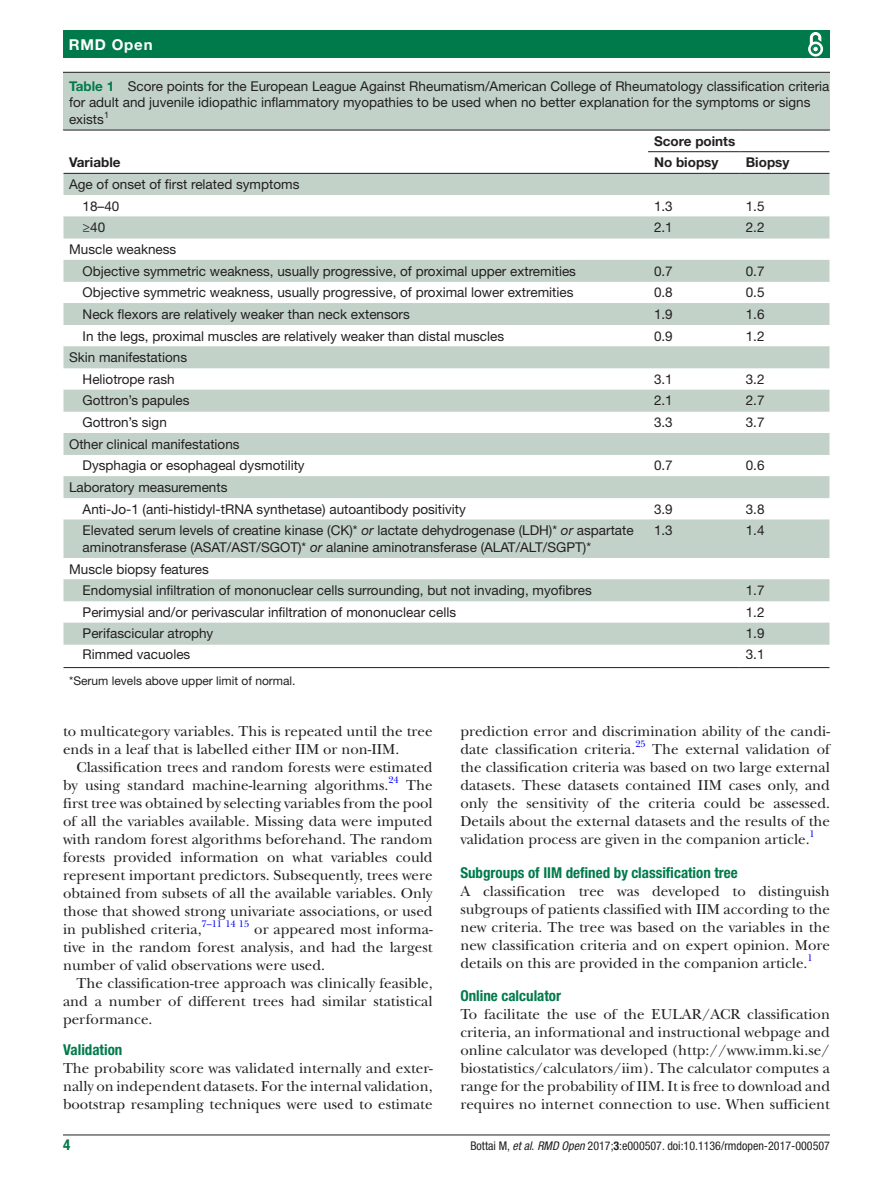
<style>
.page{position:relative;width:893px;height:1191px;background:#fff}
.page>*{position:absolute;margin:0;border:0;box-sizing:border-box;transform-origin:0 0}
.t1{font:15px/18px "New Baskerville";color:#231f20;text-align:justify}
.t2{font:700 condensed 15px "Helvetica Neue LT Std";color:#007a4b}
.t3{font:700 15px "Helvetica Neue LT Std";letter-spacing:.055em;color:#fff}
.t4{font:13.5px/21.6px "Helvetica Neue LT Std";color:#231f20}
.t5{font:700 13.5px/21.6px "Helvetica Neue LT Std";color:#231f20}
.t6{font:condensed 12px "Helvetica Neue LT Std";color:#231f20}
.t7{font:12px "Helvetica Neue LT Std";color:#231f20}
.t8{font:9.9px "New Baskerville";color:#00f}
.s1{font-weight:700;color:#007a4b}
.s2{font-style:italic}
.s3{font-weight:700}
</style>
<div class="page">
<hr style="left:63px;top:1134px;width:767px;height:1px;background:#231f20">
<div style="left:63px;top:31px;width:767px;height:27px;background:#007a4b"></div>
<svg style="left:808px;top:32px;width:16px;height:25px"></svg>
<div style="left:812px;top:45px;width:7px;height:8px;border:1px solid #007a4b;border-radius:50%"></div>
<div style="left:63px;top:73px;width:767px;height:612px;background:#c2d2c9"></div>
<hr style="left:63px;top:72px;width:767px;height:1px;background:#231f20">
<div style="left:64px;top:131px;width:766px;height:553px;background:#fff"></div>
<svg style="left:64px;top:174px;width:766px;height:470px"></svg>
<hr style="left:63px;top:173px;width:585px;height:1px;background:#231f20">
<hr style="left:63px;top:130px;width:585px;height:1px;background:#231f20">
<hr style="left:648px;top:130px;width:92px;height:1px;background:#231f20">
<hr style="left:740px;top:130px;width:90px;height:1px;background:#231f20">
<hr style="left:648px;top:151px;width:92px;height:1px;background:#231f20">
<hr style="left:648px;top:173px;width:92px;height:1px;background:#231f20">
<hr style="left:740px;top:151px;width:90px;height:1px;background:#231f20">
<hr style="left:740px;top:173px;width:90px;height:1px;background:#231f20">
<hr style="left:648px;top:667px;width:92px;height:1px;background:#231f20">
<hr style="left:63px;top:667px;width:585px;height:1px;background:#231f20">
<hr style="left:740px;top:667px;width:90px;height:1px;background:#231f20">
<svg style="left:63px;top:130px;width:1px;height:390px"></svg>
<hr style="left:63px;top:520px;width:1px;height:38px;background:#fff">
<svg style="left:63px;top:558px;width:1px;height:126px"></svg>
<hr style="left:63px;top:684px;width:767px;height:2px;background:#fff">
<p class="t3" style="left:69px;top:35px;width:85px">RMD Open</p>
<p class="t4" style="left:69px;top:77px;width:762px;line-height:16.5px"><span class="s1">Table 1</span> Score points for the European League Against Rheumatism/American College of Rheumatology classification criteria for adult and juvenile idiopathic inflammatory myopathies to be used when no better explanation for the symptoms or signs exists<sup>1</sup></p>
<p class="t5" style="left:69px;top:151px;width:53px">Variable</p>
<p class="t5" style="left:654px;top:130px;width:83px">Score points<br>No biopsy</p>
<p class="t5" style="left:746px;top:151px;width:45px">Biopsy</p>
<p class="t4" style="left:83px;top:173px;width:218px;text-indent:-14px">Age of onset of first related symptoms<br>18–40</p>
<p class="t4" style="left:654px;top:195px;width:20px">1.3</p>
<p class="t4" style="left:746px;top:195px;width:20px">1.5</p>
<p class="t4" style="left:83px;top:216px;width:24px">≥40</p>
<p class="t4" style="left:654px;top:216px;width:20px">2.1</p>
<p class="t4" style="left:746px;top:216px;width:20px">2.2</p>
<p class="t4" style="left:83px;top:238px;width:495px;text-indent:-14px">Muscle weakness<br>Objective symmetric weakness, usually progressive, of proximal upper extremities</p>
<p class="t4" style="left:654px;top:260px;width:20px">0.7</p>
<p class="t4" style="left:746px;top:260px;width:20px">0.7</p>
<p class="t4" style="left:83px;top:281px;width:492px">Objective symmetric weakness, usually progressive, of proximal lower extremities</p>
<p class="t4" style="left:654px;top:281px;width:20px">0.8</p>
<p class="t4" style="left:746px;top:281px;width:20px">0.5</p>
<p class="t4" style="left:83px;top:303px;width:329px">Neck flexors are relatively weaker than neck extensors</p>
<p class="t4" style="left:654px;top:303px;width:20px">1.9</p>
<p class="t4" style="left:746px;top:303px;width:20px">1.6</p>
<p class="t4" style="left:83px;top:325px;width:423px">In the legs, proximal muscles are relatively weaker than distal muscles</p>
<p class="t4" style="left:654px;top:325px;width:20px">0.9</p>
<p class="t4" style="left:746px;top:325px;width:20px">1.2</p>
<p class="t4" style="left:69px;top:346px;width:120px;text-align:center">Skin manifestations<br>Heliotrope rash</p>
<p class="t4" style="left:654px;top:368px;width:20px">3.1</p>
<p class="t4" style="left:746px;top:368px;width:20px">3.2</p>
<p class="t4" style="left:83px;top:390px;width:109px">Gottron’s papules</p>
<p class="t4" style="left:654px;top:390px;width:20px">2.1</p>
<p class="t4" style="left:746px;top:390px;width:20px">2.7</p>
<p class="t4" style="left:83px;top:411px;width:86px">Gottron’s sign</p>
<p class="t4" style="left:654px;top:411px;width:20px">3.3</p>
<p class="t4" style="left:746px;top:411px;width:20px">3.7</p>
<p class="t4" style="left:83px;top:433px;width:224px;text-indent:-14px">Other clinical manifestations<br>Dysphagia or esophageal dysmotility</p>
<p class="t4" style="left:654px;top:454px;width:20px">0.7</p>
<p class="t4" style="left:746px;top:454px;width:20px">0.6</p>
<p class="t4" style="left:83px;top:476px;width:385px;text-indent:-14px">Laboratory measurements<br>Anti-Jo-1 (anti-histidyl-tRNA synthetase) autoantibody positivity</p>
<p class="t4" style="left:654px;top:498px;width:20px">3.9</p>
<p class="t4" style="left:746px;top:498px;width:20px">3.8</p>
<p class="t4" style="left:83px;top:522px;width:553px;line-height:16.5px">Elevated serum levels of creatine kinase (CK)* <span class="s2">or</span> lactate dehydrogenase (LDH)* <span class="s2">or</span> aspartate aminotransferase (ASAT/AST/SGOT)* <span class="s2">or</span> alanine aminotransferase (ALAT/ALT/SGPT)*</p>
<p class="t4" style="left:654px;top:519px;width:20px">1.3</p>
<p class="t4" style="left:746px;top:519px;width:20px">1.4</p>
<p class="t4" style="left:83px;top:558px;width:511px;text-indent:-14px">Muscle biopsy features<br>Endomysial infiltration of mononuclear cells surrounding, but not invading, myofibres</p>
<p class="t4" style="left:746px;top:579px;width:20px">1.7</p>
<p class="t4" style="left:83px;top:601px;width:375px">Perimysial and/or perivascular infiltration of mononuclear cells</p>
<p class="t4" style="left:746px;top:601px;width:20px">1.2</p>
<p class="t4" style="left:83px;top:622px;width:132px">Perifascicular atrophy</p>
<p class="t4" style="left:746px;top:622px;width:20px">1.9</p>
<p class="t4" style="left:83px;top:643px;width:109px">Rimmed vacuoles</p>
<p class="t4" style="left:746px;top:643px;width:20px">3.1</p>
<p class="t7" style="left:69px;top:673px;width:228px">*Serum levels above upper limit of normal.</p>
<p class="t1" style="left:63px;top:722px;width:371px">to multicategory variables. This is repeated until the tree ends in a leaf that is labelled either IIM or non-IIM.</p>
<p class="t1" style="left:63px;top:758px;width:371px;text-indent:14px">Classification trees and random forests were estimated by using standard machine-learning algorithms.</p>
<p class="t8" style="left:388px;top:774px;width:12px">24</p>
<p class="t1" style="left:63px;top:776px;width:371px;text-indent:343px">The first tree was obtained by selecting variables from the pool of all the variables available. Missing data were imputed with random forest algorithms beforehand. The random forests provided information on what variables could represent important predictors. Subsequently, trees were obtained from subsets of all the available variables. Only those that showed strong univariate associations, or used in published criteria,</p>
<p class="t8" style="left:202px;top:918px;width:49px">7–11 14 15</p>
<p class="t1" style="left:63px;top:920px;width:371px;text-indent:191px">or appeared most informa&shy;tive in the random forest analysis, and had the largest number of valid observations were used.</p>
<p class="t1" style="left:63px;top:974px;width:371px;text-indent:13px">The classification-tree approach was clinically feasible, and a number of different trees had similar statistical performance.</p>
<p class="t2" style="left:63px;top:1041px;width:61px">Validation</p>
<p class="t1" style="left:63px;top:1059px;width:371px">The probability score was validated internally and exter&shy;nally on independent datasets. For the internal validation, bootstrap resampling techniques were used to estimate</p>
<p class="t1" style="left:460px;top:722px;width:371px">prediction error and discrimination ability of the candi&shy;date classification criteria.</p>
<p class="t8" style="left:635px;top:738px;width:12px">25</p>
<p class="t1" style="left:460px;top:740px;width:371px;text-indent:192px">The external validation of the classification criteria was based on two large external datasets. These datasets contained IIM cases only, and only the sensitivity of the criteria could be assessed.<br>Details about the external datasets and the results of the validation process are given in the companion article.</p>
<p class="t8" style="left:810px;top:828px;width:7px">1</p>
<p class="t2" style="left:460px;top:863px;width:279px">Subgroups of IIM defined by classification tree</p>
<p class="t1" style="left:460px;top:881px;width:371px">A classification tree was developed to distinguish subgroups of patients classified with IIM according to the new criteria. The tree was based on the variables in the new classification criteria and on expert opinion. More details on this are provided in the companion article.</p>
<p class="t8" style="left:807px;top:951px;width:7px">1</p>
<p class="t2" style="left:460px;top:987px;width:102px">Online calculator</p>
<p class="t1" style="left:460px;top:1005px;width:371px">To facilitate the use of the EULAR/ACR classification criteria, an informational and instructional webpage and online calculator was developed (http://www.imm.ki.se/ biostatistics/calculators/iim). The calculator computes a range for the probability of IIM. It is free to download and requires no internet connection to use. When sufficient</p>
<p class="t2" style="left:63px;top:1135px;width:9px">4</p>
<p class="t6" style="left:470px;top:1138px;width:361px">Bottai M, <span class="s2">et al</span>. <span class="s2">RMD Open</span> 2017;<span class="s3">3</span>:e000507. doi:10.1136/rmdopen-2017-000507</p>
</div>
